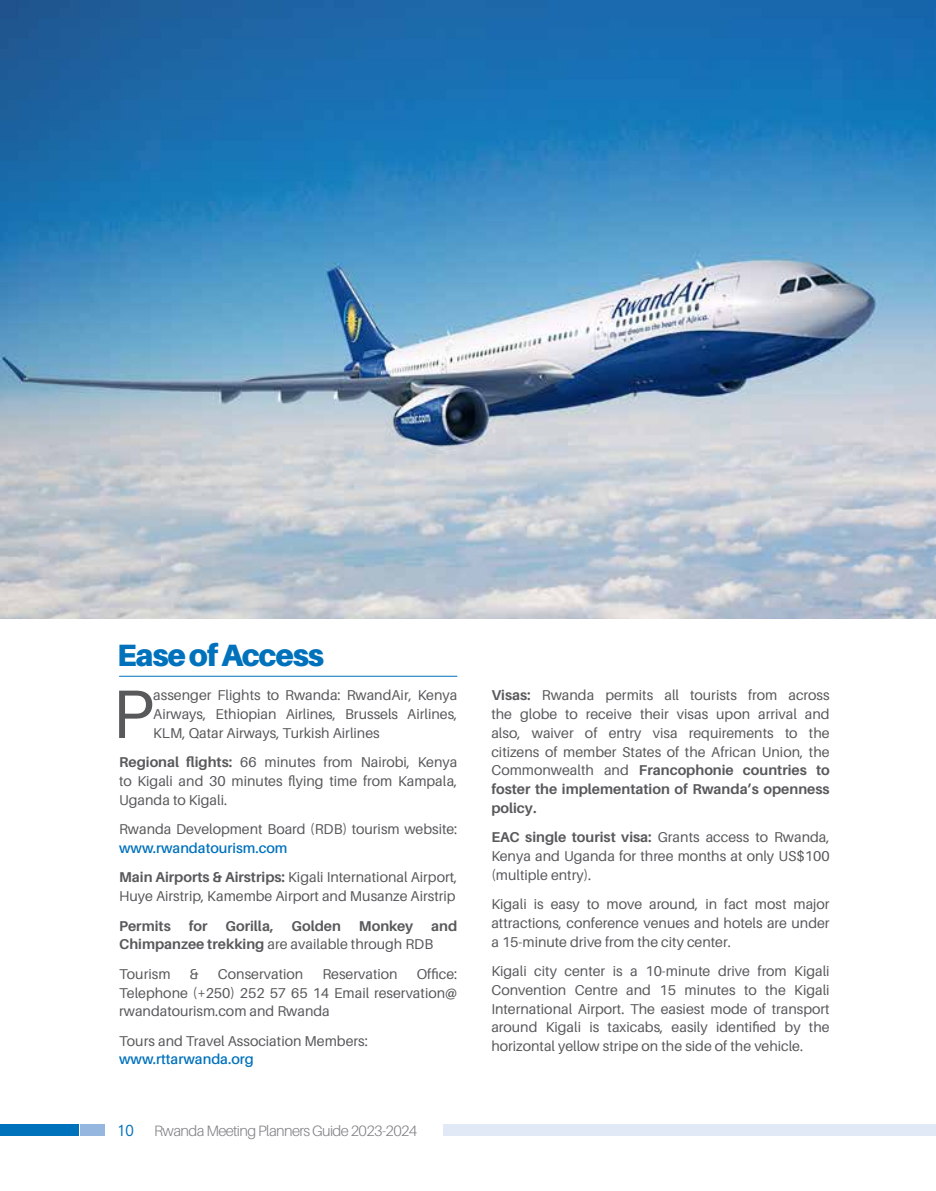
<style>
.page{position:relative;width:936px;height:1191px;background:#fff}
.page>*{position:absolute;margin:0;border:0;box-sizing:border-box;transform-origin:0 0}
.t1{font:68.55px "Aileron";color:#58595b}
.t2{font:900 30.9px "Aileron";letter-spacing:-.04em;color:#0072bc}
.t3{font:300 15px "Aileron";letter-spacing:-.04em;color:#808285}
.t4{font:15px "Neuzeit SLT Std";color:#0072bc}
.t5{font:14.25px/18.8px "Aileron";color:#58595b;text-align:justify}
.t6{font:700 14.25px "Aileron";color:#58595b}
.t7{font:600 14.25px "Aileron";color:#0072bc}
.s1{font-weight:700}
.s2{font-weight:600;color:#0072bc}
</style>
<div class="page">
<div style="left:80px;top:1124px;width:24px;height:11px;background:#95b6df"></div>
<div style="left:443px;top:1124px;width:492px;height:11px;background:#e1e8f6"></div>
<div style="left:0;top:1124px;width:79px;height:11px;background:#0072bc"></div>
<img style="left:0;top:0;width:935px;height:619px">
<hr style="left:119px;top:676px;width:338px;height:1px;background:#0072bc">
<h2 class="t2" style="left:117px;top:637px;width:209px">Ease of Access</h2>
<h1 class="t1" style="left:112px;top:676px;width:43px">P</h1>
<p class="t5" style="left:153px;top:686px;width:305px">assenger Flights to Rwanda: RwandAir, Kenya Airways, Ethiopian Airlines, Brussels Airlines, KLM, Qatar Airways, Turkish Airlines</p>
<p class="t5" style="left:119px;top:753px;width:340px"><span class="s1">Regional flights:</span> 66 minutes from Nairobi, Kenya to Kigali and 30 minutes flying time from Kampala, Uganda to Kigali.</p>
<p class="t5" style="left:119px;top:820px;width:340px">Rwanda Development Board (RDB) tourism website:</p>
<p class="t5" style="left:119px;top:833px;width:340px;line-height:29.4px"><span class="s2">www.rwandatourism.com<br></span><span class="s1">Main Airports &amp; Airstrips:</span> Kigali International Airport,</p>
<p class="t5" style="left:119px;top:887px;width:338px">Huye Airstrip, Kamembe Airport and Musanze Airstrip</p>
<p class="t6" style="left:119px;top:917px;width:53px">Permits</p>
<p class="t6" style="left:189px;top:917px;width:20px">for</p>
<p class="t6" style="left:225px;top:917px;width:49px">Gorilla,</p>
<p class="t6" style="left:291px;top:917px;width:51px">Golden</p>
<p class="t6" style="left:359px;top:917px;width:56px">Monkey</p>
<p class="t5" style="left:119px;top:916px;width:340px;text-indent:312px"><span class="s1">and<br>Chimpanzee trekking</span> are available through RDB</p>
<p class="t5" style="left:119px;top:964px;width:53px">Tourism</p>
<p class="t5" style="left:190px;top:964px;width:11px">&amp;</p>
<p class="t5" style="left:218px;top:964px;width:87px">Conservation</p>
<p class="t5" style="left:322px;top:964px;width:77px">Reservation</p>
<p class="t5" style="left:119px;top:964px;width:340px;text-indent:297px">Office:<br>Telephone (+250) 252 57 65 14 Email reservation@ rwandatourism.com and Rwanda</p>
<p class="t5" style="left:119px;top:1031px;width:250px">Tours and Travel Association Members:</p>
<p class="t7" style="left:119px;top:1051px;width:136px">www.rttarwanda.org</p>
<p class="t4" style="left:117px;top:1121px;width:18px">10</p>
<p class="t3" style="left:154px;top:1123px;width:265px">Rwanda Meeting Planners Guide 2023-2024</p>
<p class="t5" style="left:491px;top:686px;width:340px"><span class="s1">Visas:</span> Rwanda permits all tourists from across the globe to receive their visas upon arrival and also, waiver of entry visa requirements to the citizens of member States of the African Union, the Commonwealth and <span class="s1">Francophonie countries to foster the implementation of Rwanda’s openness policy.</span></p>
<p class="t5" style="left:491px;top:828px;width:340px"><span class="s1">EAC single tourist visa:</span> Grants access to Rwanda, Kenya and Uganda for three months at only US$100 (multiple entry).</p>
<p class="t5" style="left:491px;top:895px;width:340px">Kigali is easy to move around, in fact most major attractions, conference venues and hotels are under a 15-minute drive from the city center.</p>
<p class="t5" style="left:491px;top:961px;width:340px">Kigali city center is a 10-minute drive from Kigali Convention Centre and 15 minutes to the Kigali International Airport. The easiest mode of transport around Kigali is taxicabs, easily identified by the horizontal yellow stripe on the side of the vehicle.</p>
</div>
